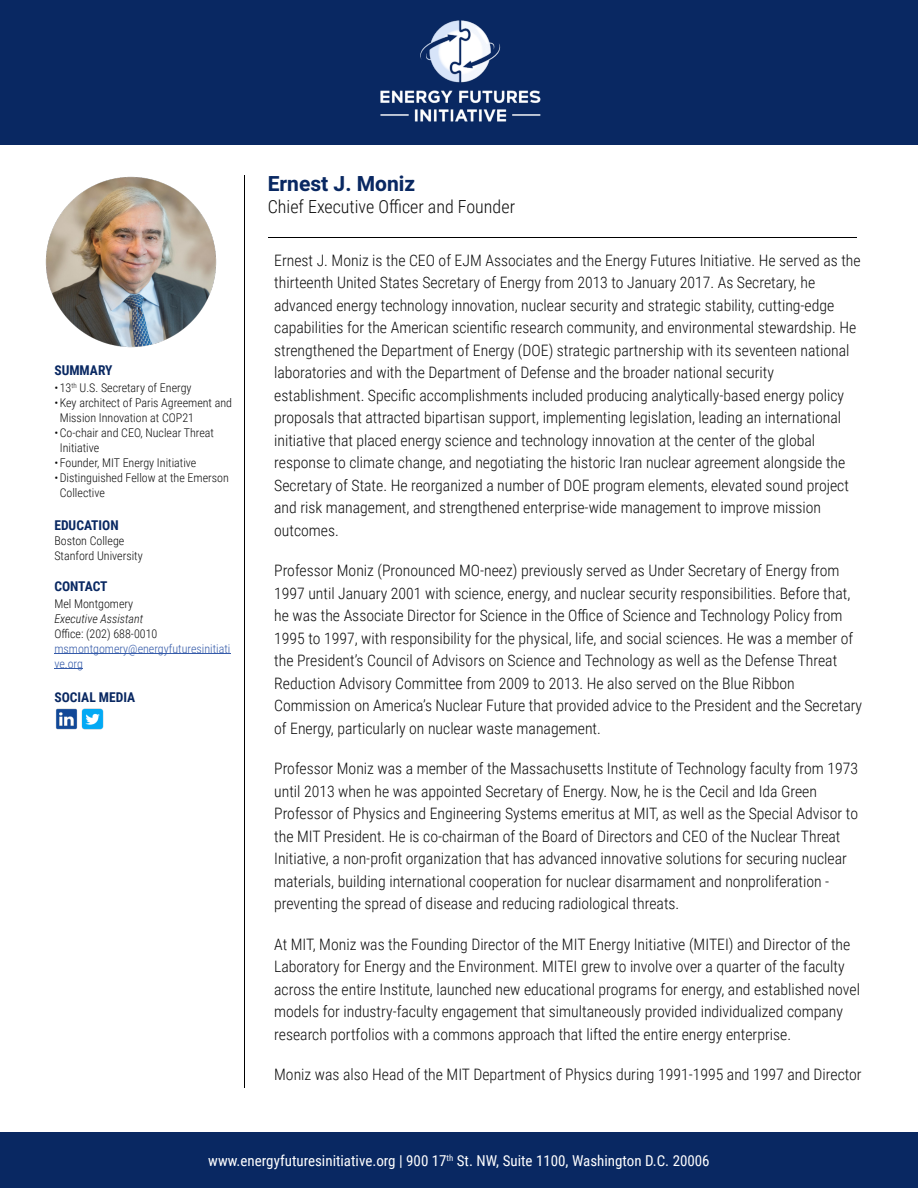
<style>
.page{position:relative;width:918px;height:1188px;background:#fff}
.page>*{position:absolute;margin:0;border:0;box-sizing:border-box;transform-origin:0 0}
.t1{font:700 21px "Heebo";color:#092862}
.t2{font:300 18px "Roboto Condensed";color:#0d0d0d}
.t3{font:300 15.75px/22.5px "Roboto Condensed";color:#0d0d0d}
.t4{font:15px "Roboto Condensed";color:#fff}
.t5{font:700 13.5px "Roboto Condensed";color:#092862}
.t6{font:300 12px/15px "Roboto Condensed";color:#0d0d0d}
.t7{font:300 12px/15px "Roboto Condensed";color:#345aa9}
.t8{font:italic 300 12px "Roboto Condensed";color:#0d0d0d}
</style>
<div class="page">
<hr style="left:54px;top:654px;width:176px;height:1px;background:#345aa9">
<img style="left:45px;top:176px;width:172px;height:172px">
<hr style="left:245px;top:175px;width:1px;height:912px;background:#000">
<hr style="left:268px;top:237px;width:589px;height:1px;background:#000">
<img style="left:56px;top:708px;width:22px;height:22px">
<img style="left:81px;top:708px;width:23px;height:22px">
<div style="left:0;top:0;width:918px;height:145px;background:#092862"></div>
<img style="left:380px;top:21px;width:161px;height:100px">
<div style="left:0;top:1132px;width:918px;height:56px;background:#092862"></div>
<p class="t5" style="left:54px;top:365px;width:60px">SUMMARY</p>
<p class="t6" style="left:54px;top:381px;width:139px">• 13<sup>th</sup> U.S. Secretary of Energy</p>
<p class="t6" style="left:60px;top:396px;width:174px;text-indent:-5px">• Key architect of Paris Agreement and<br>Mission Innovation at COP21</p>
<p class="t6" style="left:60px;top:426px;width:156px;text-indent:-5px">• Co-chair and CEO, Nuclear Threat<br>Initiative</p>
<p class="t6" style="left:54px;top:456px;width:143px">• Founder, MIT Energy Initiative</p>
<p class="t6" style="left:60px;top:471px;width:171px;text-indent:-5px">• Distinguished Fellow at the Emerson<br>Collective</p>
<p class="t5" style="left:54px;top:519px;width:66px">EDUCATION</p>
<p class="t6" style="left:54px;top:534px;width:90px">Boston College<br>Stanford University</p>
<p class="t5" style="left:54px;top:581px;width:55px">CONTACT</p>
<p class="t6" style="left:54px;top:597px;width:80px">Mel Montgomery</p>
<p class="t8" style="left:54px;top:614px;width:90px">Executive Assistant</p>
<p class="t6" style="left:54px;top:627px;width:104px">Office: (202) 688-0010</p>
<p class="t7" style="left:54px;top:642px;width:178px">msmontgomery@energyfuturesinitiati ve.org</p>
<p class="t5" style="left:54px;top:692px;width:82px">SOCIAL MEDIA</p>
<h1 class="t1" style="left:268px;top:169px;width:149px">Ernest J. Moniz</h1>
<p class="t2" style="left:268px;top:200px;width:249px">Chief Executive Officer and Founder</p>
<p class="t3" style="left:274px;top:250px;width:588px">Ernest J. Moniz is the CEO of EJM Associates and the Energy Futures Initiative. He served as the thirteenth United States Secretary of Energy from 2013 to January 2017. As Secretary, he advanced energy technology innovation, nuclear security and strategic stability, cutting-edge capabilities for the American scientific research community, and environmental stewardship. He strengthened the Department of Energy (DOE) strategic partnership with its seventeen national laboratories and with the Department of Defense and the broader national security establishment. Specific accomplishments included producing analytically-based energy policy proposals that attracted bipartisan support, implementing legislation, leading an international initiative that placed energy science and technology innovation at the center of the global response to climate change, and negotiating the historic Iran nuclear agreement alongside the Secretary of State. He reorganized a number of DOE program elements, elevated sound project and risk management, and strengthened enterprise-wide management to improve mission outcomes.</p>
<p class="t3" style="left:274px;top:561px;width:590px">Professor Moniz (Pronounced MO-neez) previously served as Under Secretary of Energy from 1997 until January 2001 with science, energy, and nuclear security responsibilities. Before that, he was the Associate Director for Science in the Office of Science and Technology Policy from 1995 to 1997, with responsibility for the physical, life, and social sciences. He was a member of the President’s Council of Advisors on Science and Technology as well as the Defense Threat Reduction Advisory Committee from 2009 to 2013. He also served on the Blue Ribbon Commission on America’s Nuclear Future that provided advice to the President and the Secretary of Energy, particularly on nuclear waste management.</p>
<p class="t3" style="left:274px;top:759px;width:585px">Professor Moniz was a member of the Massachusetts Institute of Technology faculty from 1973 until 2013 when he was appointed Secretary of Energy. Now, he is the Cecil and Ida Green Professor of Physics and Engineering Systems emeritus at MIT, as well as the Special Advisor to the MIT President. He is co-chairman of the Board of Directors and CEO of the Nuclear Threat Initiative, a non-profit organization that has advanced innovative solutions for securing nuclear materials, building international cooperation for nuclear disarmament and nonproliferation - preventing the spread of disease and reducing radiological threats.</p>
<p class="t3" style="left:274px;top:934px;width:587px">At MIT, Moniz was the Founding Director of the MIT Energy Initiative (MITEI) and Director of the Laboratory for Energy and the Environment. MITEI grew to involve over a quarter of the faculty across the entire Institute, launched new educational programs for energy, and established novel models for industry-faculty engagement that simultaneously provided individualized company research portfolios with a commons approach that lifted the entire energy enterprise.</p>
<p class="t3" style="left:274px;top:1065px;width:589px">Moniz was also Head of the MIT Department of Physics during 1991-1995 and 1997 and Director</p>
<p class="t4" style="left:208px;top:1155px;width:503px">www.energyfuturesinitiative.org | 900 17<sup>th</sup> St. NW, Suite 1100, Washington D.C. 20006</p>
</div>
